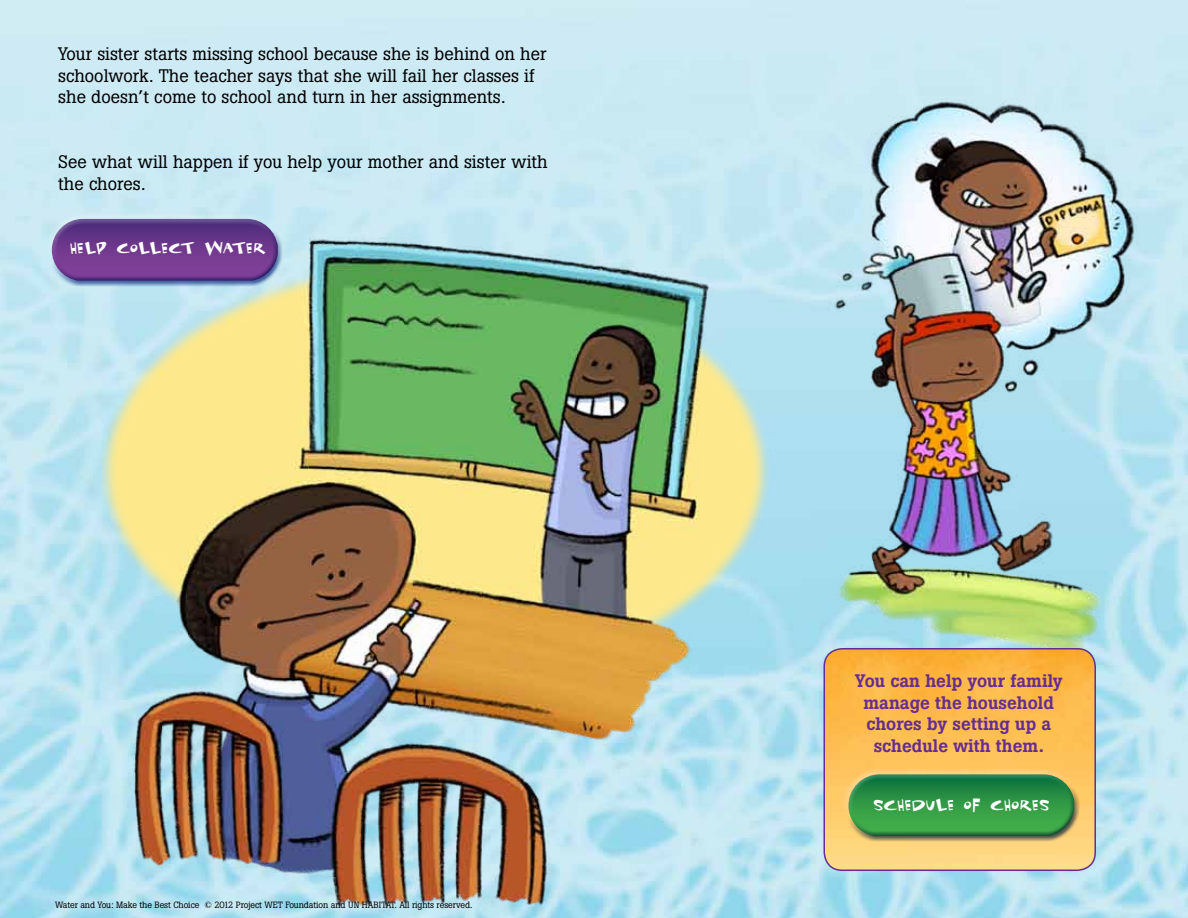
<style>
.page{position:relative;width:1188px;height:918px;background:#fff}
.page>*{position:absolute;margin:0;border:0;box-sizing:border-box;transform-origin:0 0}
.t1{font:18px/21.6px "Boton";color:#000}
.t2{font:500 18px/21.6px "Boton";color:#662d91;text-align:center}
.t3{font:14.55px "General Collection FUNHOUSE";letter-spacing:-.045em;color:#fff}
.t4{font:14.55px "General Collection FUNHOUSE";letter-spacing:-.065em;color:#fff}
.t5{font:9px "Boton";letter-spacing:-.01em;color:#000}
</style>
<div class="page">
<img style="left:43px;top:49px;width:1134px;height:866px">
<img style="left:824px;top:649px;width:271px;height:221px">
<div style="left:824px;top:648px;width:272px;height:223px;border:2px solid #662d91;border-radius:18px"></div>
<div style="left:843px;top:769px;width:231px;height:54px;background:#fff;opacity:.33"></div>
<div style="left:848px;top:785px;width:232px;height:57px;background:#25408f;opacity:.75"></div>
<div style="left:47px;top:214px;width:230px;height:53px;background:#fff;opacity:.33"></div>
<div style="left:52px;top:230px;width:231px;height:57px;background:#25408f;opacity:.75"></div>
<p class="t1" style="left:58px;top:43px;width:490px">Your sister starts missing school because she is behind on her schoolwork. The teacher says that she will fail her classes if she doesn’t come to school and turn in her assignments.</p>
<p class="t1" style="left:58px;top:151px;width:491px">See what will happen if you help your mother and sister with the chores.</p>
<p class="t4" style="left:69px;top:238px;width:198px">HELP COLLECT WATER</p>
<p class="t5" style="left:55px;top:899px;width:419px">Water and You: Make the Best Choice © 2012 Project WET Foundation and UN HABITAT. All rights reserved.</p>
<p class="t2" style="left:855px;top:670px;width:209px">You can help your family manage the household chores by setting up a schedule with them.</p>
<p class="t3" style="left:873px;top:795px;width:179px">SCHEDULE OF CHORES</p>
</div>
